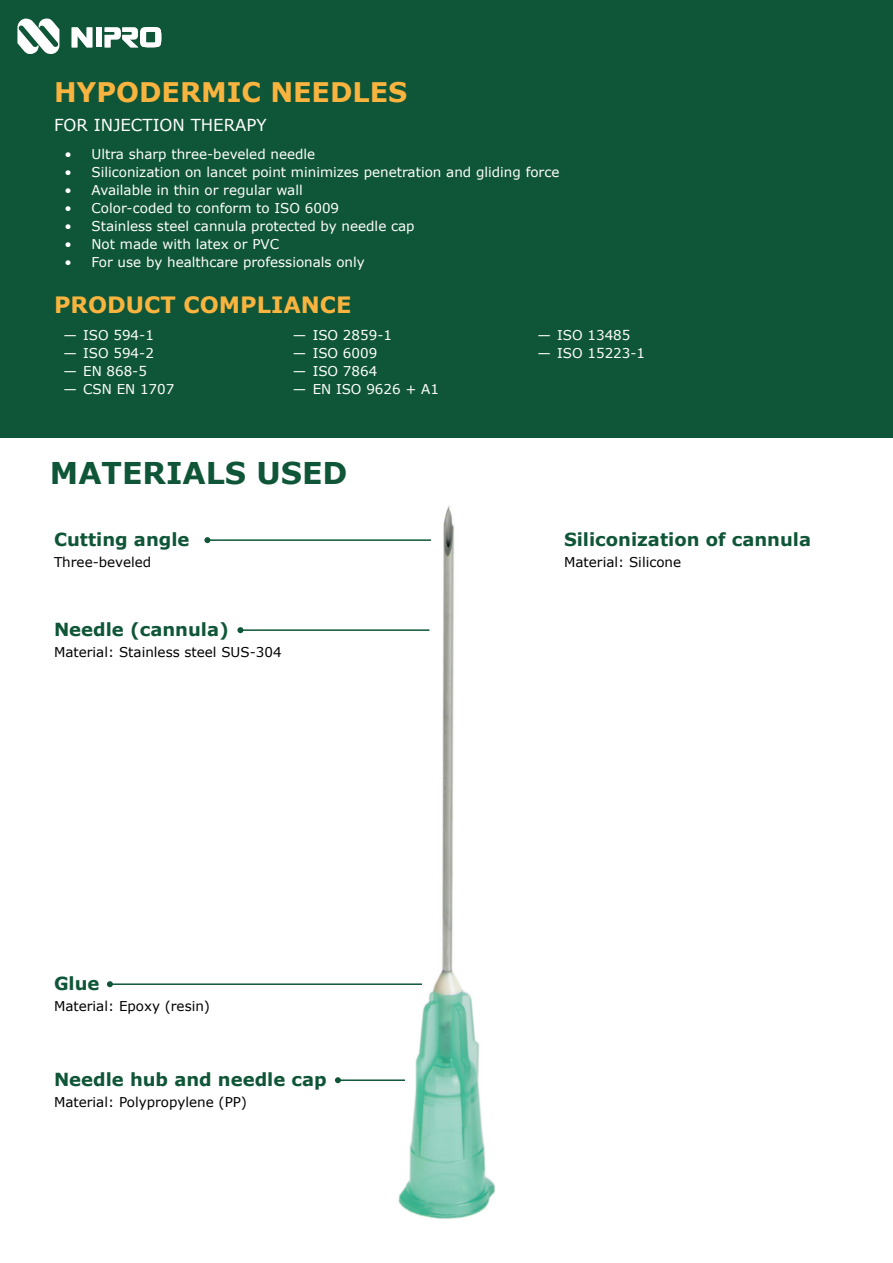
<style>
.page{position:relative;width:893px;height:1263px;background:#fff}
.page>*{position:absolute;margin:0;border:0;box-sizing:border-box;transform-origin:0 0}
.t1{font:700 30px "Verdana";color:#0f5537}
.t2{font:700 27px "Verdana";color:#f9b43f}
.t3{font:700 22.5px "Verdana";color:#f9b43f}
.t4{font:700 18px "Verdana";color:#0f5537}
.t5{font:16.5px "Verdana";color:#fff}
.t6{font:13.5px "Verdana";color:#fff}
.t7{font:13.5px "Verdana";color:#000}
</style>
<div class="page">
<div style="left:0;top:0;width:892px;height:438px;background:#0f5537"></div>
<svg style="left:72px;top:27px;width:20px;height:20px"></svg>
<div style="left:96px;top:27px;width:5px;height:20px;background:#fff"></div>
<svg style="left:105px;top:27px;width:56px;height:20px"></svg>
<svg style="left:17px;top:19px;width:42px;height:35px"></svg>
<img style="left:398px;top:505px;width:97px;height:714px">
<hr style="left:207px;top:539px;width:224px;height:2px;background:#0f5537">
<svg style="left:204px;top:537px;width:6px;height:6px"></svg>
<hr style="left:240px;top:629px;width:189px;height:2px;background:#0f5537">
<svg style="left:237px;top:627px;width:6px;height:6px"></svg>
<hr style="left:110px;top:983px;width:312px;height:2px;background:#0f5537">
<svg style="left:107px;top:981px;width:6px;height:6px"></svg>
<hr style="left:338px;top:1079px;width:67px;height:2px;background:#0f5537">
<svg style="left:335px;top:1077px;width:6px;height:6px"></svg>
<p class="t2" style="left:54px;top:73px;width:355px">HYPODERMIC NEEDLES</p>
<p class="t5" style="left:54px;top:114px;width:214px">FOR INJECTION THERAPY</p>
<p class="t6" style="left:64px;top:145px;width:252px">• Ultra sharp three-beveled needle</p>
<p class="t6" style="left:64px;top:163px;width:496px">• Siliconization on lancet point minimizes penetration and gliding force</p>
<p class="t6" style="left:64px;top:181px;width:240px">• Available in thin or regular wall</p>
<p class="t6" style="left:64px;top:199px;width:276px">• Color-coded to conform to ISO 6009</p>
<p class="t6" style="left:64px;top:217px;width:352px">• Stainless steel cannula protected by needle cap</p>
<p class="t6" style="left:64px;top:235px;width:216px">• Not made with latex or PVC</p>
<p class="t6" style="left:64px;top:253px;width:302px">• For use by healthcare professionals only</p>
<p class="t3" style="left:54px;top:289px;width:299px">PRODUCT COMPLIANCE</p>
<p class="t6" style="left:63px;top:326px;width:92px">— ISO 594-1</p>
<p class="t6" style="left:63px;top:344px;width:92px">— ISO 594-2</p>
<p class="t6" style="left:63px;top:362px;width:85px">— EN 868-5</p>
<p class="t6" style="left:63px;top:380px;width:112px">— CSN EN 1707</p>
<p class="t6" style="left:293px;top:326px;width:101px">— ISO 2859-1</p>
<p class="t6" style="left:293px;top:344px;width:86px">— ISO 6009</p>
<p class="t6" style="left:293px;top:362px;width:86px">— ISO 7864</p>
<p class="t6" style="left:293px;top:380px;width:148px">— EN ISO 9626 + A1</p>
<p class="t6" style="left:537px;top:326px;width:94px">— ISO 13485</p>
<p class="t6" style="left:537px;top:344px;width:109px">— ISO 15223-1</p>
<p class="t1" style="left:50px;top:451px;width:299px">MATERIALS USED</p>
<p class="t4" style="left:54px;top:527px;width:137px">Cutting angle</p>
<p class="t7" style="left:54px;top:553px;width:99px">Three-beveled</p>
<p class="t4" style="left:54px;top:617px;width:176px">Needle (cannula)</p>
<p class="t7" style="left:54px;top:643px;width:229px">Material: Stainless steel SUS-304</p>
<p class="t4" style="left:54px;top:971px;width:47px">Glue</p>
<p class="t7" style="left:54px;top:997px;width:158px">Material: Epoxy (resin)</p>
<p class="t4" style="left:54px;top:1067px;width:274px">Needle hub and needle cap</p>
<p class="t7" style="left:54px;top:1093px;width:195px">Material: Polypropylene (PP)</p>
<p class="t4" style="left:564px;top:527px;width:248px">Siliconization of cannula</p>
<p class="t7" style="left:564px;top:553px;width:119px">Material: Silicone</p>
</div>
